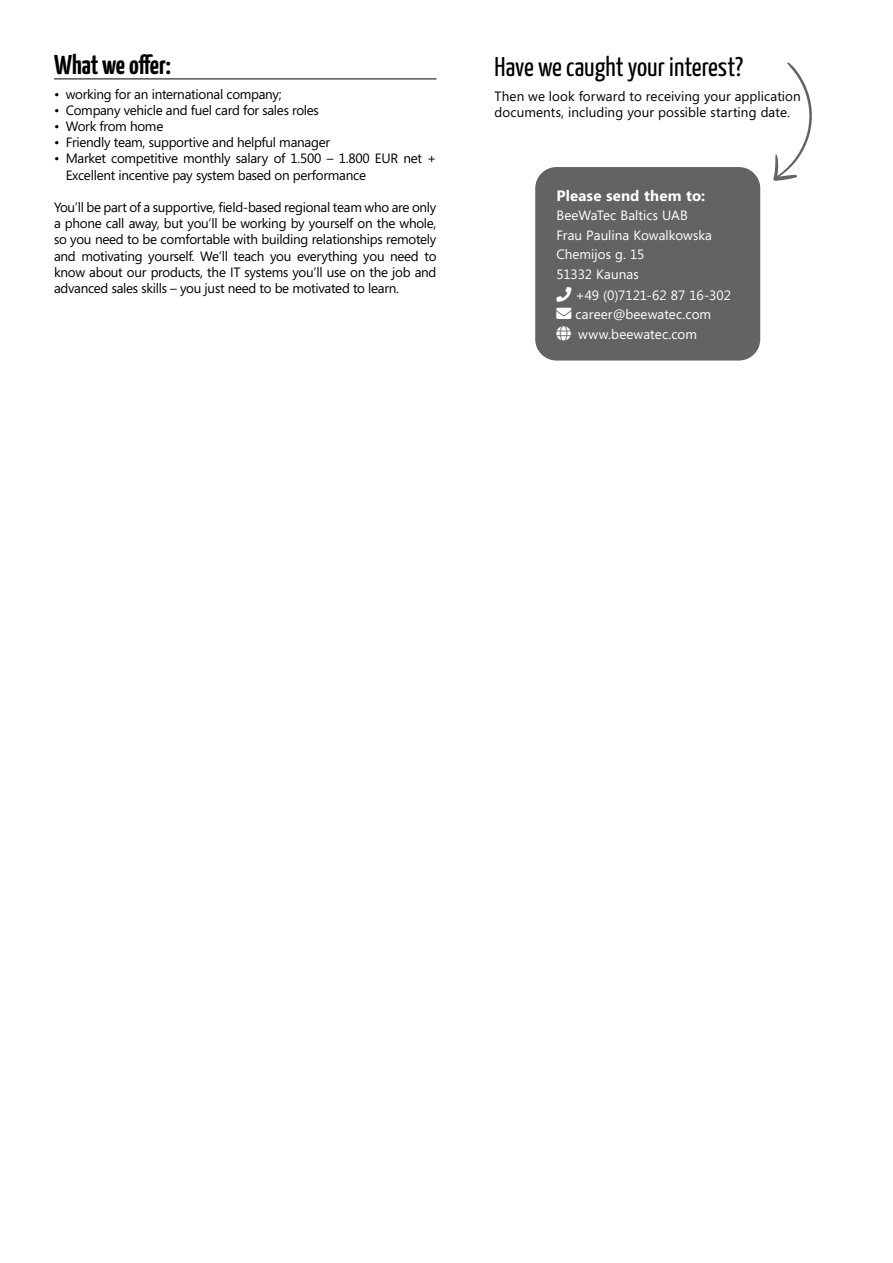
<style>
.page{position:relative;width:893px;height:1263px;background:#fff}
.page>*{position:absolute;margin:0;border:0;box-sizing:border-box;transform-origin:0 0}
.t1{font:27px "Yanone Kaffeesatz";color:#000}
.t2{font:700 27px "Yanone Kaffeesatz";letter-spacing:-.005em;color:#000}
.t3{font:700 15px "Segoe";letter-spacing:.01em;color:#fff}
.t4{font:13.5px/16.2px "Segoe";letter-spacing:-.02em;color:#000}
.t5{font:13.5px/19.6px "Segoe";letter-spacing:.005em;color:#fff}
.t6{font:13.5px/16.2px "Segoe";letter-spacing:.005em;color:#000}
</style>
<div class="page">
<hr style="left:54px;top:78px;width:382px;height:2px;background:#575756">
<div style="left:535px;top:167px;width:225px;height:193px;background:#646363;border-radius:21px"></div>
<svg style="left:773px;top:62px;width:39px;height:119px"></svg>
<h1 class="t2" style="left:54px;top:45px;width:119px">What we offer:</h1>
<p class="t4" style="left:54px;top:85px;width:229px">• working for an international company;</p>
<p class="t4" style="left:54px;top:102px;width:266px">• Company vehicle and fuel card for sales roles</p>
<p class="t4" style="left:54px;top:118px;width:111px">• Work from home</p>
<p class="t4" style="left:54px;top:134px;width:278px">• Friendly team, supportive and helpful manager</p>
<p class="t4" style="left:66px;top:150px;width:372px;text-indent:-12px">• Market competitive monthly salary of 1.500 – 1.800 EUR net +<br>Excellent incentive pay system based on performance</p>
<p class="t4" style="left:54px;top:199px;width:384px;text-align:justify">You’ll be part of a supportive, field-based regional team who are only a phone call away, but you’ll be working by yourself on the whole, so you need to be comfortable with building relationships remotely and motivating yourself. We’ll teach you everything you need to know about our products, the IT systems you’ll use on the job and advanced sales skills – you just need to be motivated to learn.</p>
<h1 class="t1" style="left:495px;top:47px;width:250px">Have we caught your interest?</h1>
<p class="t6" style="left:495px;top:88px;width:308px">Then we look forward to receiving your application documents, including your possible starting date.</p>
<p class="t3" style="left:556px;top:185px;width:150px">Please send them to:</p>
<p class="t5" style="left:556px;top:205px;width:157px">BeeWaTec Baltics UAB<br>Frau Paulina Kowalkowska<br>Chemijos g. 15<br>51332 Kaunas</p>
<p class="t5" style="left:556px;top:285px;width:176px">□■ +49 (0)7121-62 87 16-302</p>
<p class="t5" style="left:556px;top:304px;width:156px">■❖●□ career@beewatec.com</p>
<p class="t5" style="left:556px;top:324px;width:142px">●□ www.beewatec.com</p>
</div>
